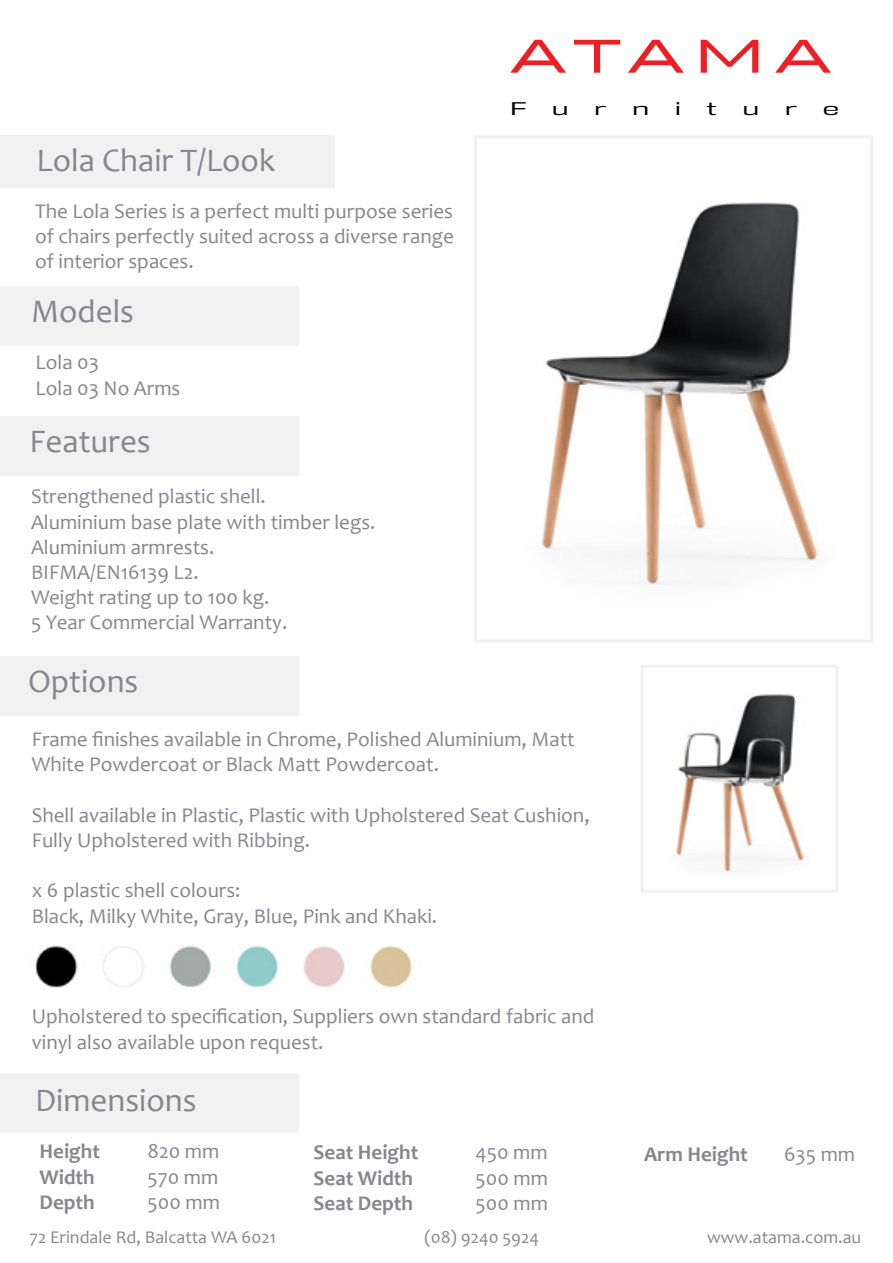
<style>
.page{position:relative;width:893px;height:1263px;background:#fff}
.page>*{position:absolute;margin:0;border:0;box-sizing:border-box;transform-origin:0 0}
.t1{font:500 46.95px "Halogen";letter-spacing:.17em;color:#ed1f24;scale:1.22 1}
.t2{font:33px "Candara";color:#87868d}
.t3{font:21px/25.2px "Candara";color:#87868d}
.t4{font:700 21px "Candara";color:#87868d}
.t5{font:18px "Candara";color:#87868d}
.t6{font:16.95px "DDT Bk";color:#000;scale:1.6 1}
</style>
<div class="page">
<div style="left:0;top:1073px;width:299px;height:59px;background:#f1f1f1"></div>
<div style="left:0;top:136px;width:335px;height:52px;background:#f1f1f1"></div>
<div style="left:0;top:656px;width:299px;height:59px;background:#f1f1f1"></div>
<div style="left:0;top:416px;width:299px;height:60px;background:#f1f1f1"></div>
<div style="left:0;top:286px;width:299px;height:60px;background:#f1f1f1"></div>
<img style="left:35px;top:945px;width:378px;height:43px">
<div style="left:474px;top:136px;width:399px;height:507px;border:3px solid #f2f1f1"></div>
<div style="left:640px;top:665px;width:198px;height:228px;border:3px solid #f2f1f1"></div>
<img style="left:542px;top:202px;width:276px;height:385px">
<img style="left:676px;top:694px;width:128px;height:178px">
<h2 class="t2" style="left:37px;top:140px;width:240px">Lola Chair T/Look</h2>
<p class="t3" style="left:35px;top:198px;width:420px;text-align:justify">The Lola Series is a perfect multi purpose series of chairs perfectly suited across a diverse range of interior spaces.</p>
<h2 class="t2" style="left:31px;top:291px;width:105px">Models</h2>
<p class="t3" style="left:36px;top:350px;width:146px">Lola 03<br>Lola 03 No Arms</p>
<h2 class="t2" style="left:30px;top:421px;width:123px">Features</h2>
<p class="t3" style="left:31px;top:484px;width:346px">Strengthened plastic shell.<br>Aluminium base plate with timber legs.<br>Aluminium armrests.<br>BIFMA/EN16139 L2.<br>Weight rating up to 100 kg.<br>5 Year Commercial Warranty.</p>
<h2 class="t2" style="left:28px;top:660px;width:112px">Options</h2>
<h1 class="t1" style="left:510px;top:27px;width:264px">ATAMA</h1>
<p class="t6" style="left:510px;top:98px;width:12px">F</p>
<p class="t6" style="left:552px;top:98px;width:12px">u</p>
<p class="t6" style="left:594px;top:98px;width:9px">r</p>
<p class="t6" style="left:632px;top:98px;width:12px">n</p>
<p class="t6" style="left:675px;top:98px;width:6px">i</p>
<p class="t6" style="left:706px;top:98px;width:8px">t</p>
<p class="t6" style="left:742px;top:98px;width:12px">u</p>
<p class="t6" style="left:785px;top:98px;width:9px">r</p>
<p class="t6" style="left:823px;top:98px;width:12px">e</p>
<p class="t3" style="left:32px;top:726px;width:544px">Frame finishes available in Chrome, Polished Aluminium, Matt<br>White Powdercoat or Black Matt Powdercoat.</p>
<p class="t3" style="left:32px;top:802px;width:559px">Shell available in Plastic, Plastic with Upholstered Seat Cushion,<br>Fully Upholstered with Ribbing.</p>
<p class="t3" style="left:32px;top:878px;width:407px">x 6 plastic shell colours:<br>Black, Milky White, Gray, Blue, Pink and Khaki.</p>
<p class="t3" style="left:32px;top:1004px;width:564px">Upholstered to specification, Suppliers own standard fabric and vinyl also available upon request.</p>
<h2 class="t2" style="left:35px;top:1080px;width:163px">Dimensions</h2>
<p class="t4" style="left:40px;top:1138px;width:62px">Height</p>
<p class="t3" style="left:148px;top:1139px;width:73px">820 mm</p>
<p class="t4" style="left:40px;top:1163px;width:57px">Width</p>
<p class="t3" style="left:148px;top:1164px;width:72px">570 mm</p>
<p class="t4" style="left:40px;top:1189px;width:57px">Depth</p>
<p class="t3" style="left:148px;top:1189px;width:74px">500 mm</p>
<p class="t4" style="left:314px;top:1139px;width:106px">Seat Height</p>
<p class="t3" style="left:476px;top:1140px;width:73px">450 mm</p>
<p class="t4" style="left:314px;top:1164px;width:101px">Seat Width</p>
<p class="t3" style="left:476px;top:1165px;width:74px">500 mm</p>
<p class="t4" style="left:314px;top:1190px;width:101px">Seat Depth</p>
<p class="t3" style="left:476px;top:1190px;width:74px">500 mm</p>
<p class="t4" style="left:644px;top:1141px;width:105px">Arm Height</p>
<p class="t3" style="left:784px;top:1142px;width:73px">635 mm</p>
<p class="t5" style="left:30px;top:1226px;width:248px">72 Erindale Rd, Balcatta WA 6021</p>
<p class="t5" style="left:424px;top:1226px;width:116px">(08) 9240 5924</p>
<p class="t5" style="left:707px;top:1226px;width:156px">www.atama.com.au</p>
</div>
